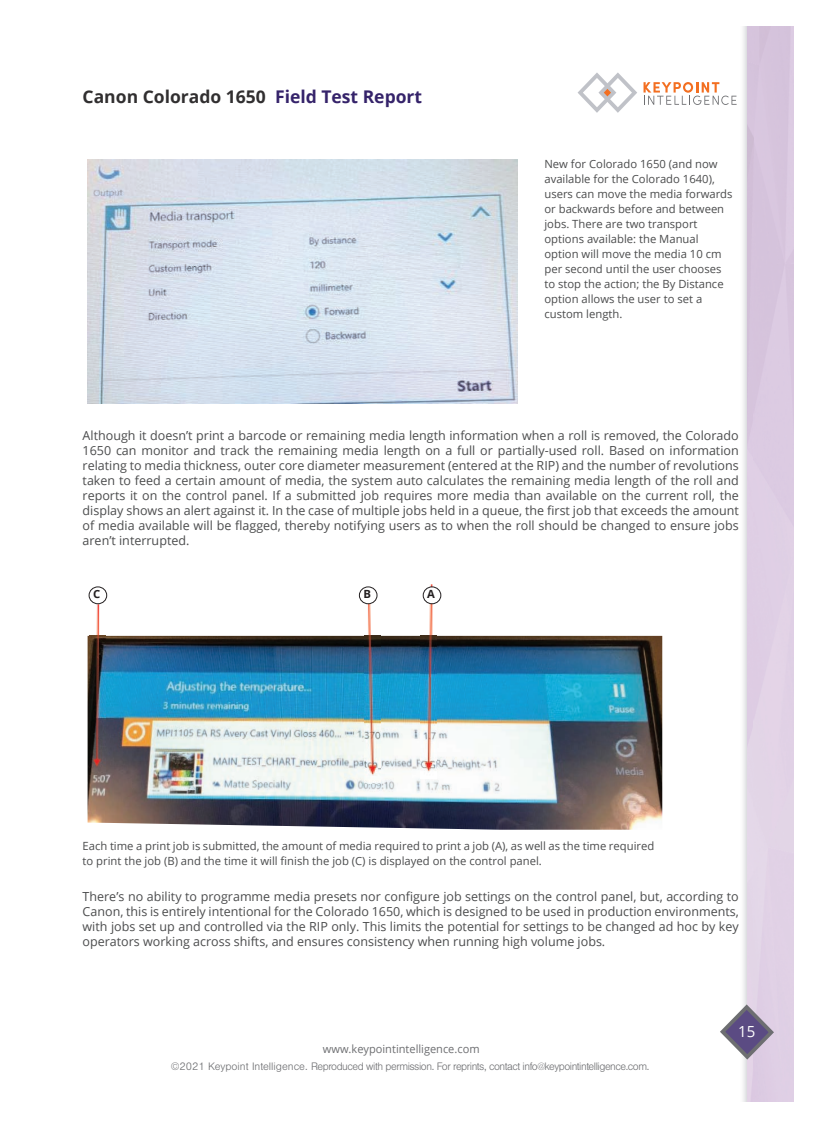
<style>
.page{position:relative;width:820px;height:1128px;background:#fff}
.page>*{position:absolute;margin:0;border:0;box-sizing:border-box;transform-origin:0 0}
.t1{font:700 17.5px "Open Sans";color:#312f30}
.t2{font:15.25px "Open Sans";color:#fff}
.t3{font:12.5px/15px "Open Sans";color:#4b4c4d;text-align:justify}
.t4{font:11.25px/15px "Open Sans";color:#4b4c4d}
.t5{font:300 11.25px "Nimbus San";letter-spacing:-.04em;color:#6d6e71}
.t6{font:11.25px "Open Sans";color:#6d6e71}
.t7{font:700 11.25px "Open Sans";color:#231f20}
.s1{color:#35236a}
</style>
<div class="page">
<img style="left:743px;top:26px;width:50px;height:1075px">
<svg style="left:577px;top:72px;width:60px;height:41px"></svg>
<svg style="left:643px;top:82px;width:93px;height:23px"></svg>
<svg style="left:722px;top:1007px;width:48px;height:49px;background:#7b7194"></svg>
<div style="left:720px;top:1005px;width:52px;height:53px;border:4px solid #6d6e71;border-radius:50%"></div>
<img style="left:88px;top:159px;width:429px;height:244px">
<img style="left:88px;top:636px;width:574px;height:193px">
<img style="left:420px;top:584px;width:16px;height:194px">
<img style="left:364px;top:589px;width:16px;height:194px">
<img style="left:89px;top:604px;width:16px;height:170px">
<div style="left:89px;top:586px;width:18px;height:18px;border:1px solid #231f20;border-radius:50%"></div>
<div style="left:359px;top:587px;width:18px;height:16px;background:#fff;border-radius:50%"></div>
<div style="left:359px;top:586px;width:18px;height:18px;border:1px solid #231f20;border-radius:50%"></div>
<div style="left:423px;top:587px;width:17px;height:16px;background:#fff;border-radius:50%"></div>
<div style="left:422px;top:586px;width:19px;height:18px;border:1px solid #231f20;border-radius:50%"></div>
<h1 class="t1" style="left:82px;top:85px;width:341px">Canon Colorado 1650 <span class="s1">Field Test Report</span></h1>
<p class="t4" style="left:544px;top:156px;width:189px">New for Colorado 1650 (and now available for the Colorado 1640), users can move the media forwards or backwards before and between jobs. There are two transport options available: the Manual option will move the media 10 cm per second until the user chooses to stop the action; the By Distance option allows the user to set a custom length.</p>
<p class="t3" style="left:82px;top:427px;width:657px">Although it doesn’t print a barcode or remaining media length information when a roll is removed, the Colorado 1650 can monitor and track the remaining media length on a full or partially-used roll. Based on information relating to media thickness, outer core diameter measurement (entered at the RIP) and the number of revolutions taken to feed a certain amount of media, the system auto calculates the remaining media length of the roll and reports it on the control panel. If a submitted job requires more media than available on the current roll, the display shows an alert against it. In the case of multiple jobs held in a queue, the first job that exceeds the amount of media available will be flagged, thereby notifying users as to when the roll should be changed to ensure jobs aren’t interrupted.</p>
<p class="t7" style="left:93px;top:586px;width:9px">C</p>
<p class="t7" style="left:363px;top:586px;width:9px">B</p>
<p class="t7" style="left:427px;top:586px;width:9px">A</p>
<p class="t4" style="left:82px;top:838px;width:573px">Each time a print job is submitted, the amount of media required to print a job (A), as well as the time required to print the job (B) and the time it will finish the job (C) is displayed on the control panel.</p>
<p class="t3" style="left:82px;top:888px;width:657px">There’s no ability to programme media presets nor configure job settings on the control panel, but, according to Canon, this is entirely intentional for the Colorado 1650, which is designed to be used in production environments, with jobs set up and controlled via the RIP only. This limits the potential for settings to be changed ad hoc by key operators working across shifts, and ensures consistency when running high volume jobs.</p>
<p class="t6" style="left:322px;top:1040px;width:158px">www.keypointintelligence.com</p>
<p class="t5" style="left:171px;top:1060px;width:480px">©2021 Keypoint Intelligence. Reproduced with permission. For reprints, contact info@keypointintelligence.com.</p>
<p class="t2" style="left:737px;top:1020px;width:19px">15</p>
</div>
